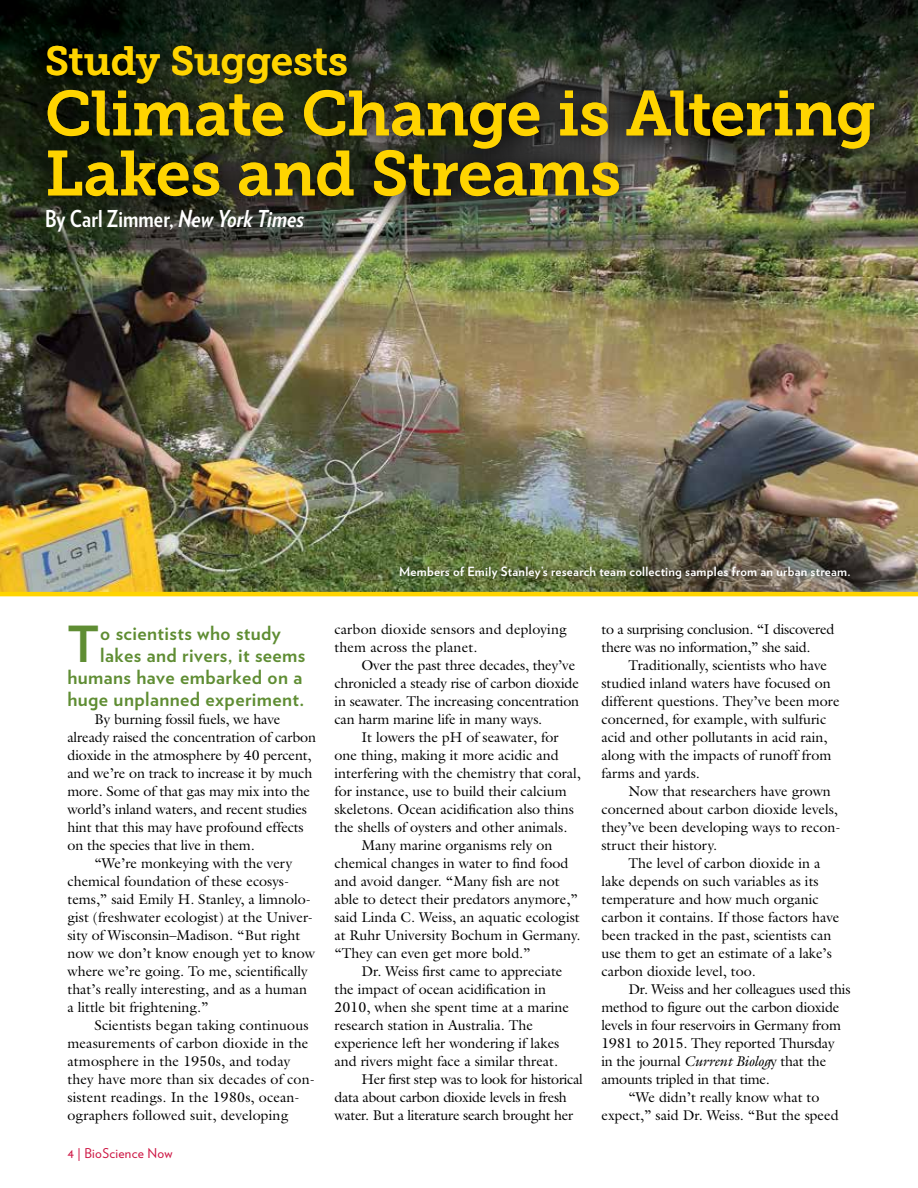
<style>
.page{position:relative;width:918px;height:1188px;background:#fff}
.page>*{position:absolute;margin:0;border:0;box-sizing:border-box;transform-origin:0 0}
.Sidebar_H1-BIG_heade{font:63px/60px "Museo Slab 700";letter-spacing:-.015em;color:#ffd400}
.t1{font:700 49.65px "Verlag";color:#5f8d33}
.Sidebar_H1-BIG_heade-2{font:40.5px "Museo Slab 700";letter-spacing:-.015em;color:#ffd400}
.t2{font:700 23.25px "Verlag Condensed";letter-spacing:.005em;color:#fff}
.t3{font:700 19.5px "Verlag";letter-spacing:.02em;color:#5f8d33}
.T1{font:14.25px/18px "Galliard Std";color:#000}
.T1-2{font:14.25px/18px "Galliard Std";letter-spacing:-.02em;color:#000}
.t4{font:13.5px "Verlag";letter-spacing:.02em;color:#cd1543}
.Photo_Caption{font:700 12.75px "Verlag";letter-spacing:.02em;color:#fff}
.s1{font-style:italic}
</style>
<div class="page">
<img style="left:0;top:283px;width:918px;height:309px">
<img style="left:0;top:0;width:918px;height:283px">
<svg style="left:18px;top:17px;width:885px;height:210px;background:#2a3124"></svg>
<hr style="left:0;top:592px;width:918px;height:4px;background:#ffd400">
<div style="left:391px;top:557px;width:467px;height:31px;background:#000;opacity:.75"></div>
<p class="Sidebar_H1-BIG_heade-2" style="left:45px;top:38px;width:305px">Study Suggests</p>
<p class="Sidebar_H1-BIG_heade" style="left:45px;top:84px;width:832px">Climate Change is Altering<br>Lakes and Streams</p>
<p class="t2" style="left:45px;top:201px;width:260px">By Carl Zimmer, <span class="s1">New York Times</span></p>
<p class="t1" style="left:68px;top:605px;width:33px">T</p>
<p class="t3" style="left:100px;top:617px;width:182px">o scientists who study</p>
<p class="t3" style="left:100px;top:640px;width:207px">lakes and rivers, it seems</p>
<p class="t3" style="left:68px;top:662px;width:236px">humans have embarked on a</p>
<p class="t3" style="left:68px;top:684px;width:238px">huge unplanned experiment.</p>
<p class="T1" style="left:68px;top:710px;width:250px;text-indent:27px">By burning fossil fuels, we have already raised the concentration of carbon dioxide in the atmosphere by 40 percent, and we’re on track to increase it by much more. Some of that gas may mix into the world’s inland waters, and recent studies hint that this may have profound effects on the species that live in them.</p>
<p class="T1" style="left:68px;top:854px;width:249px;text-indent:27px">“We’re monkeying with the very chemical foundation of these ecosys&shy;tems,” said Emily H. Stanley, a limnolo&shy;gist (freshwater ecologist) at the Univer&shy;sity of Wisconsin–Madison. “But right now we don’t know enough yet to know where we’re going. To me, scientifically that’s really interesting, and as a human a little bit frightening.”</p>
<p class="T1" style="left:68px;top:1016px;width:249px;text-indent:27px">Scientists began taking continuous measurements of carbon dioxide in the atmosphere in the 1950s, and today they have more than six decades of con&shy;sistent readings. In the 1980s, ocean&shy;ographers followed suit, developing</p>
<p class="t4" style="left:68px;top:1143px;width:107px">4 | BioScience Now</p>
<p class="Photo_Caption" style="left:399px;top:562px;width:453px">Members of Emily Stanley’s research team collecting samples from an urban stream.</p>
<p class="T1" style="left:334px;top:620px;width:234px">carbon dioxide sensors and deploying them across the planet.</p>
<p class="T1" style="left:334px;top:656px;width:246px;text-indent:27px">Over the past three decades, they’ve chronicled a steady rise of carbon dioxide in seawater. The increasing concentration can harm marine life in many ways.</p>
<p class="T1" style="left:334px;top:728px;width:248px;text-indent:27px">It lowers the pH of seawater, for one thing, making it more acidic and interfering with the chemistry that coral, for instance, use to build their calcium skeletons. Ocean acidification also thins the shells of oysters and other animals.</p>
<p class="T1" style="left:334px;top:836px;width:247px;text-indent:27px">Many marine organisms rely on chemical changes in water to find food and avoid danger. “Many fish are not able to detect their predators anymore,” said Linda C. Weiss, an aquatic ecologist at Ruhr University Bochum in Germany. “They can even get more bold.”</p>
<p class="T1" style="left:334px;top:962px;width:236px;text-indent:27px">Dr. Weiss first came to appreciate the impact of ocean acidification in 2010, when she spent time at a marine research station in Australia. The experience left her wondering if lakes and rivers might face a similar threat.</p>
<p class="T1-2" style="left:334px;top:1070px;width:250px;text-indent:27px">Her first step was to look for historical data about carbon dioxide levels in fresh water. But a literature search brought her</p>
<p class="T1-2" style="left:602px;top:620px;width:234px">to a surprising conclusion. “I discovered there was no information,” she said.</p>
<p class="T1" style="left:602px;top:656px;width:240px;text-indent:27px">Traditionally, scientists who have studied inland waters have focused on different questions. They’ve been more concerned, for example, with sulfuric acid and other pollutants in acid rain, along with the impacts of runoff from farms and yards.</p>
<p class="T1" style="left:602px;top:782px;width:240px;text-indent:27px">Now that researchers have grown concerned about carbon dioxide levels, they’ve been developing ways to recon&shy;struct their history.</p>
<p class="T1" style="left:602px;top:854px;width:239px;text-indent:27px">The level of carbon dioxide in a lake depends on such variables as its temperature and how much organic carbon it contains. If those factors have been tracked in the past, scientists can use them to get an estimate of a lake’s carbon dioxide level, too.</p>
<p class="T1" style="left:602px;top:980px;width:251px;text-indent:27px">Dr. Weiss and her colleagues used this method to figure out the carbon dioxide levels in four reservoirs in Germany from 1981 to 2015. They reported Thursday<br>in the journal <span class="s1">Current Biolog</span>y that the amounts tripled in that time.</p>
<p class="T1" style="left:602px;top:1088px;width:239px;text-align:center">“We didn’t really know what to expect,” said Dr. Weiss. “But the speed</p>
</div>
